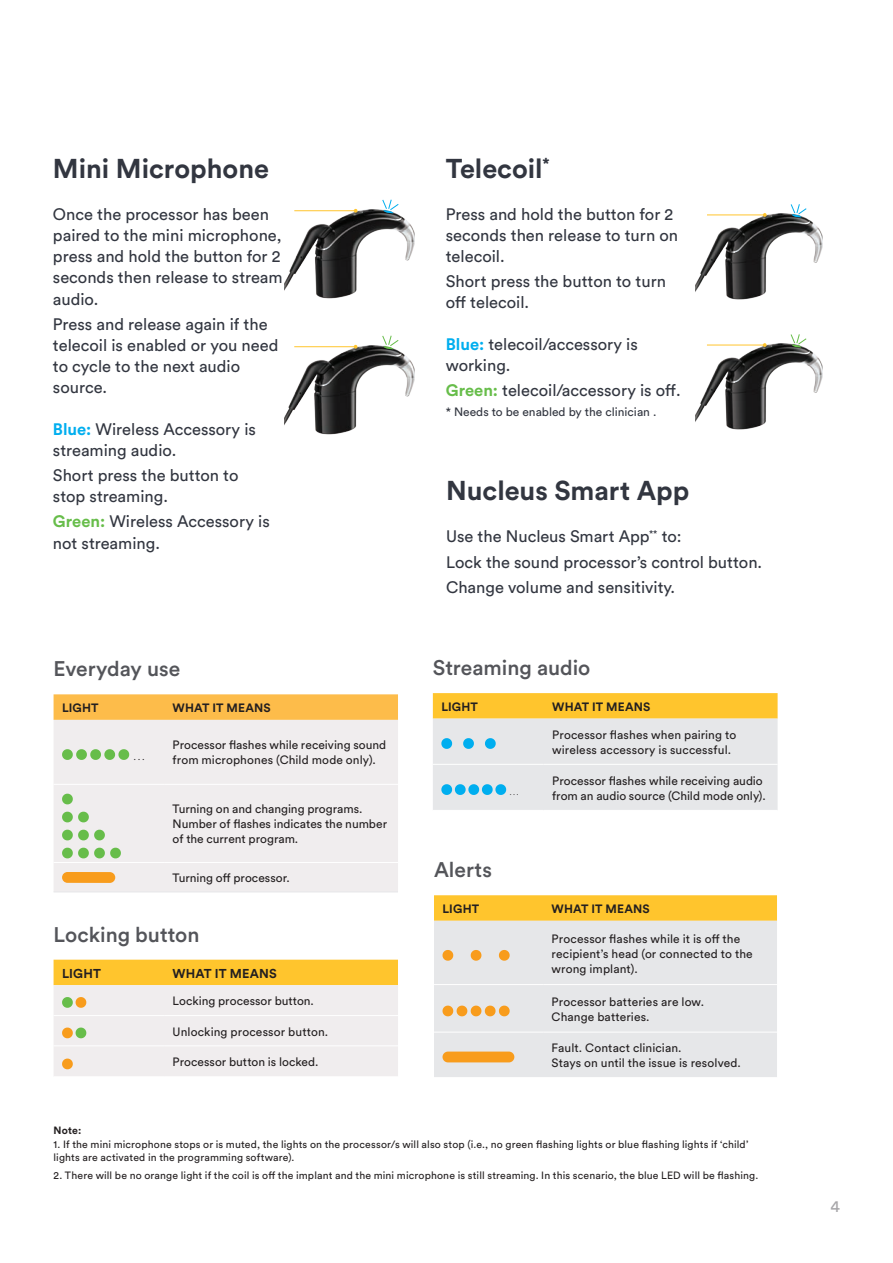
<style>
.page{position:relative;width:893px;height:1263px;background:#fff}
.page>*{position:absolute;margin:0;border:0;box-sizing:border-box;transform-origin:0 0}
.t1{font:700 27px "Circular Std";color:#323640}
.t2{font:500 21px "Circular Std";color:#54555a}
.t3{font:16.5px/21px "Circular Std";color:#323640}
.t4{font:16.5px "Circular Std";color:#a7a6a9}
.t5{font:200 15px "Bliss Pro";color:#231f20}
.t6{font:700 12.75px "Circular Std";letter-spacing:.01em;color:#231f20}
.t7{font:12px/15px "Circular Std";letter-spacing:.005em;color:#231f20}
.t8{font:700 12px "Circular Std";letter-spacing:.01em;color:#231f20}
.t9{font:12px "Circular Std";color:#323640}
.t10{font:200 12px "Bliss Pro";color:#231f20}
.Body_Copy_-_steps{font:10.5px/13.5px "Circular Std";letter-spacing:.015em;color:#231f20}
.Body_Copy_-_steps-2{font:700 10.5px "Circular Std";color:#231f20}
.s1{font-weight:700;color:#00aeef}
.s2{font-weight:700;color:#67bd4a}
</style>
<div class="page">
<img style="left:696px;top:213px;width:126px;height:87px">
<hr style="left:707px;top:214px;width:58px;height:1px;background:#ffc52d">
<svg style="left:763px;top:213px;width:4px;height:4px"></svg>
<svg style="left:790px;top:204px;width:17px;height:14px"></svg>
<img style="left:696px;top:344px;width:126px;height:86px">
<hr style="left:707px;top:345px;width:58px;height:1px;background:#ffc52d">
<svg style="left:763px;top:343px;width:4px;height:4px"></svg>
<svg style="left:790px;top:334px;width:17px;height:14px"></svg>
<svg style="left:54px;top:694px;width:344px;height:26px;background:#fcbd4d"></svg>
<div style="left:54px;top:720px;width:344px;height:171px;background:#f0edee"></div>
<hr style="left:54px;top:891px;width:110px;height:1px;background:#e6e7e9">
<hr style="left:164px;top:891px;width:234px;height:1px;background:#e6e7e9">
<hr style="left:54px;top:784px;width:110px;height:1px;background:#fff">
<hr style="left:164px;top:784px;width:234px;height:1px;background:#fff">
<hr style="left:54px;top:862px;width:110px;height:1px;background:#fff">
<hr style="left:164px;top:862px;width:234px;height:1px;background:#fff">
<svg style="left:62px;top:749px;width:67px;height:11px"></svg>
<svg style="left:62px;top:794px;width:11px;height:10px"></svg>
<svg style="left:62px;top:812px;width:27px;height:10px"></svg>
<svg style="left:62px;top:830px;width:43px;height:10px"></svg>
<svg style="left:62px;top:848px;width:59px;height:10px"></svg>
<svg style="left:62px;top:872px;width:53px;height:11px"></svg>
<svg style="left:54px;top:960px;width:344px;height:116px;background:#f2e3c2"></svg>
<svg style="left:433px;top:693px;width:345px;height:117px;background:#e7dec0"></svg>
<svg style="left:434px;top:895px;width:343px;height:26px;background:#fec631"></svg>
<div style="left:434px;top:921px;width:343px;height:156px;background:#e6e7e9"></div>
<hr style="left:434px;top:984px;width:109px;height:1px;background:#fff">
<hr style="left:543px;top:984px;width:234px;height:1px;background:#fff">
<hr style="left:434px;top:1032px;width:109px;height:1px;background:#fff">
<hr style="left:543px;top:1032px;width:234px;height:1px;background:#fff">
<svg style="left:442px;top:950px;width:11px;height:11px"></svg>
<svg style="left:471px;top:950px;width:10px;height:11px"></svg>
<svg style="left:499px;top:950px;width:11px;height:11px"></svg>
<svg style="left:442px;top:1005px;width:68px;height:11px"></svg>
<div style="left:442px;top:1051px;width:72px;height:11px;background:#f89c1c;border-radius:5px"></div>
<img style="left:285px;top:209px;width:130px;height:90px">
<hr style="left:294px;top:210px;width:62px;height:1px;background:#ffc52d">
<svg style="left:381px;top:199px;width:19px;height:14px"></svg>
<img style="left:284px;top:345px;width:131px;height:90px">
<hr style="left:294px;top:346px;width:62px;height:1px;background:#ffc52d">
<svg style="left:381px;top:335px;width:19px;height:14px"></svg>
<p class="t1" style="left:53px;top:152px;width:218px">Mini Microphone</p>
<p class="t3" style="left:53px;top:204px;width:231px">Once the processor has been paired to the mini microphone, press and hold the button for 2 seconds then release to stream audio.</p>
<p class="t3" style="left:53px;top:313px;width:227px">Press and release again if the telecoil is enabled or you need to cycle to the next audio source.</p>
<p class="t3" style="left:53px;top:418px;width:204px"><span class="s1">Blue:</span> Wireless Accessory is streaming audio.</p>
<p class="t3" style="left:53px;top:464px;width:187px">Short press the button to stop streaming.</p>
<p class="t3" style="left:53px;top:510px;width:218px;line-height:21.6px"><span class="s2">Green:</span> Wireless Accessory is not streaming.</p>
<p class="t2" style="left:54px;top:656px;width:128px">Everyday use</p>
<p class="t8" style="left:62px;top:700px;width:38px">LIGHT</p>
<p class="t8" style="left:173px;top:700px;width:100px">WHAT IT MEANS</p>
<p class="t5" style="left:133px;top:745px;width:15px">…</p>
<p class="t7" style="left:173px;top:737px;width:215px">Processor flashes while receiving sound from microphones (Child mode only).</p>
<p class="t7" style="left:173px;top:801px;width:216px">Turning on and changing programs.<br>Number of flashes indicates the number of the current program.</p>
<p class="t7" style="left:173px;top:870px;width:119px">Turning off processor.</p>
<p class="t2" style="left:54px;top:921px;width:147px">Locking button</p>
<p class="t6" style="left:62px;top:965px;width:40px">LIGHT</p>
<p class="t6" style="left:173px;top:965px;width:106px">WHAT IT MEANS</p>
<p class="t7" style="left:173px;top:993px;width:143px">Locking processor button.</p>
<p class="t7" style="left:173px;top:1024px;width:157px">Unlocking processor button.</p>
<p class="t7" style="left:173px;top:1054px;width:147px">Processor button is locked.</p>
<p class="t1" style="left:446px;top:151px;width:105px">Telecoil<sup>*</sup></p>
<p class="t3" style="left:446px;top:203px;width:234px">Press and hold the button for 2 seconds then release to turn on telecoil.</p>
<p class="t3" style="left:446px;top:271px;width:222px">Short press the button to turn off telecoil.</p>
<p class="t3" style="left:446px;top:334px;width:194px"><span class="s1">Blue:</span> telecoil/accessory is working.</p>
<p class="t3" style="left:446px;top:380px;width:236px"><span class="s2">Green:</span> telecoil/accessory is off.</p>
<p class="t9" style="left:446px;top:404px;width:212px">* Needs to be enabled by the clinician .</p>
<p class="t1" style="left:446px;top:473px;width:245px">Nucleus Smart App</p>
<p class="t3" style="left:446px;top:526px;width:237px">Use the Nucleus Smart App<sup>**</sup> to:</p>
<p class="t3" style="left:446px;top:551px;width:318px">Lock the sound processor’s control button.</p>
<p class="t3" style="left:446px;top:576px;width:230px">Change volume and sensitivity.</p>
<p class="t2" style="left:433px;top:654px;width:159px">Streaming audio</p>
<p class="t8" style="left:441px;top:699px;width:38px">LIGHT</p>
<p class="t8" style="left:552px;top:699px;width:100px">WHAT IT MEANS</p>
<p class="t7" style="left:552px;top:727px;width:185px">Processor flashes when pairing to wireless accessory is successful.</p>
<p class="t10" style="left:509px;top:783px;width:12px">…</p>
<p class="t7" style="left:552px;top:773px;width:215px">Processor flashes while receiving audio from an audio source (Child mode only).</p>
<p class="t2" style="left:434px;top:857px;width:59px">Alerts</p>
<p class="t8" style="left:442px;top:901px;width:38px">LIGHT</p>
<p class="t8" style="left:552px;top:901px;width:100px">WHAT IT MEANS</p>
<p class="t7" style="left:552px;top:931px;width:203px">Processor flashes while it is off the recipient’s head (or connected to the wrong implant).</p>
<p class="t7" style="left:552px;top:994px;width:154px">Processor batteries are low.<br>Change batteries.</p>
<p class="t7" style="left:552px;top:1040px;width:191px">Fault. Contact clinician.<br>Stays on until the issue is resolved.</p>
<p class="Body_Copy_-_steps-2" style="left:54px;top:1124px;width:29px">Note:</p>
<p class="Body_Copy_-_steps" style="left:54px;top:1137px;width:696px">1. If the mini microphone stops or is muted, the lights on the processor/s will also stop (i.e., no green flashing lights or blue flashing lights if ‘child’ lights are activated in the programming software).</p>
<p class="Body_Copy_-_steps" style="left:54px;top:1168px;width:706px">2. There will be no orange light if the coil is off the implant and the mini microphone is still streaming. In this scenario, the blue LED will be flashing.</p>
<p class="t4" style="left:830px;top:1196px;width:11px">4</p>
</div>
